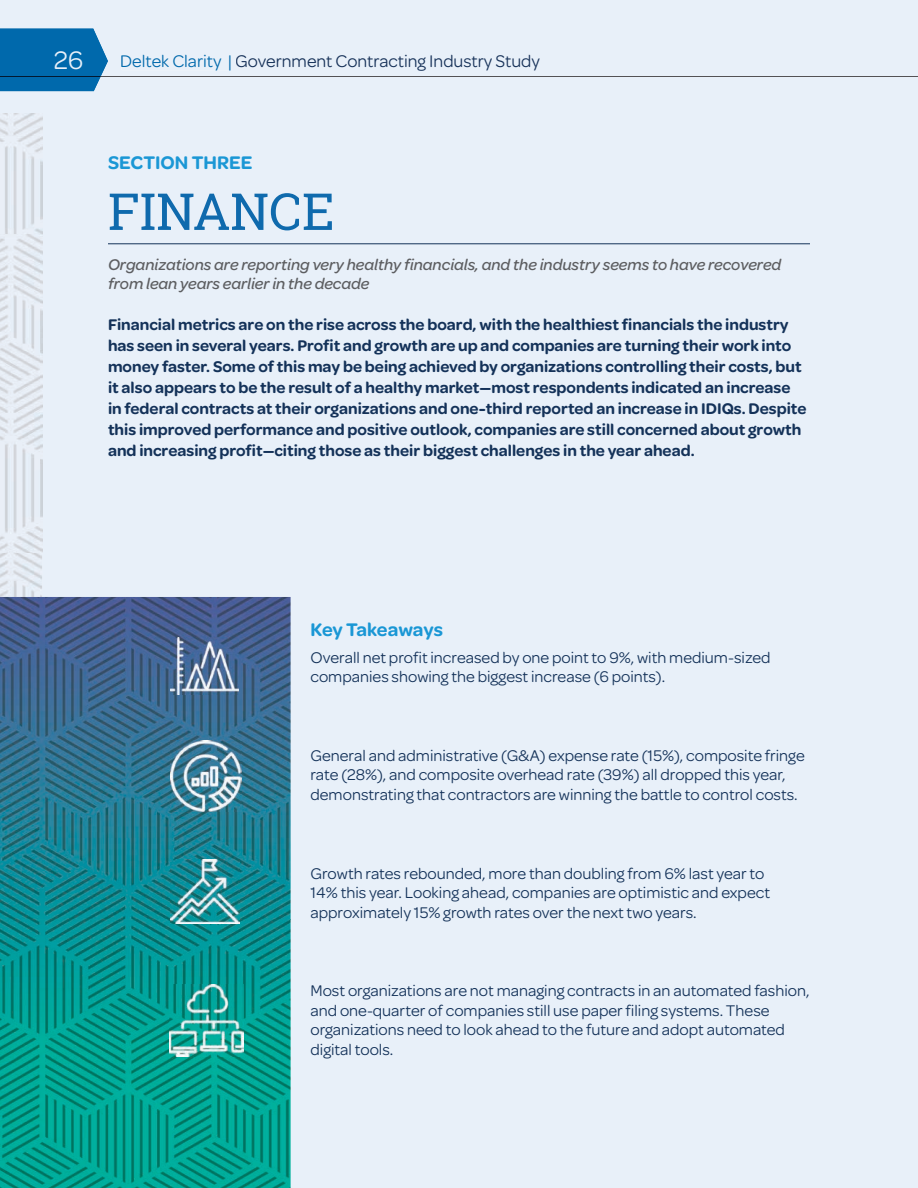
<style>
.page{position:relative;width:918px;height:1188px;background:#e8f0f9}
.page>*{position:absolute;margin:0;border:0;box-sizing:border-box;transform-origin:0 0}
.t1{font:51px "Roboto Slab";color:#0f6aad}
.t2{font:27px "Omnes";color:#fff}
.t3{font:600 19.5px "Omnes";color:#1a97d5}
.t4{font:18px "Omnes";color:#143259}
.t5{font:16.5px/19.5px "Omnes";color:#143259}
.t6{font:600 16.5px/21px "Omnes";color:#143259}
.t7{font:italic 500 16.5px/19.5px "Omnes";color:#5d5e61}
.s1{color:#0f6aad}
</style>
<div class="page">
<svg style="left:0;top:28px;width:108px;height:63px;background:#1173b1"></svg>
<div style="left:122px;top:54px;width:109px;height:16px;background:#e8f0f9"></div>
<div style="left:236px;top:54px;width:304px;height:16px;background:#e8f0f9"></div>
<div style="left:55px;top:51px;width:27px;height:18px;background:#0069ac"></div>
<hr style="left:101px;top:76px;width:817px;height:1px;background:#1d1b1f">
<hr style="left:0;top:76px;width:101px;height:1px;background:#000008">
<img style="left:0;top:113px;width:42px;height:484px">
<img style="left:0;top:597px;width:291px;height:591px">
<hr style="left:108px;top:243px;width:702px;height:1px;background:#143259">
<img style="left:170px;top:638px;width:69px;height:57px">
<img style="left:171px;top:860px;width:69px;height:64px">
<img style="left:171px;top:741px;width:70px;height:70px">
<img style="left:169px;top:985px;width:74px;height:71px">
<h2 class="t2" style="left:54px;top:42px;width:31px">26</h2>
<p class="t4" style="left:120px;top:48px;width:421px"><span class="s1">Deltek Clarity |</span> Government Contracting Industry Study</p>
<p class="t3" style="left:108px;top:149px;width:146px">SECTION THREE</p>
<h1 class="t1" style="left:108px;top:176px;width:228px">FINANCE</h1>
<p class="t7" style="left:108px;top:254px;width:675px">Organizations are reporting very healthy financials, and the industry seems to have recovered from lean years earlier in the decade</p>
<p class="t6" style="left:108px;top:314px;width:700px">Financial metrics are on the rise across the board, with the healthiest financials the industry has seen in several years. Profit and growth are up and companies are turning their work into money faster. Some of this may be being achieved by organizations controlling their costs, but it also appears to be the result of a healthy market—most respondents indicated an increase in federal contracts at their organizations and one-third reported an increase in IDIQs. Despite this improved performance and positive outlook, companies are still concerned about growth and increasing profit—citing those as their biggest challenges in the year ahead.</p>
<p class="t3" style="left:310px;top:616px;width:134px">Key Takeaways</p>
<p class="t5" style="left:310px;top:647px;width:462px">Overall net profit increased by one point to 9%, with medium-sized companies showing the biggest increase (6 points).</p>
<p class="t5" style="left:310px;top:745px;width:496px">General and administrative (G&amp;A) expense rate (15%), composite fringe rate (28%), and composite overhead rate (39%) all dropped this year, demonstrating that contractors are winning the battle to control costs.</p>
<p class="t5" style="left:310px;top:863px;width:461px">Growth rates rebounded, more than doubling from 6% last year to<br>14% this year. Looking ahead, companies are optimistic and expect approximately 15% growth rates over the next two years.</p>
<p class="t5" style="left:310px;top:980px;width:501px">Most organizations are not managing contracts in an automated fashion, and one-quarter of companies still use paper filing systems. These organizations need to look ahead to the future and adopt automated digital tools.</p>
</div>
